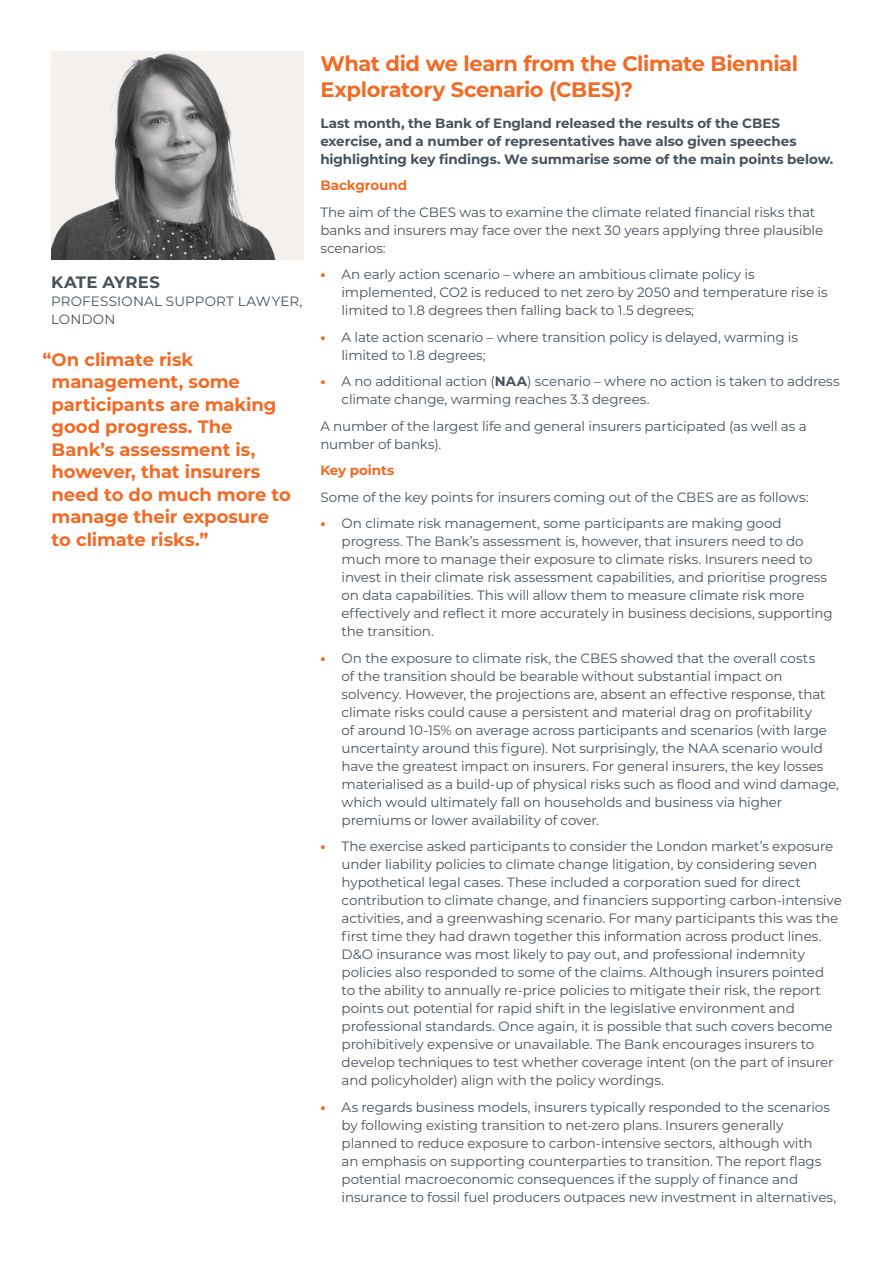
<style>
.page{position:relative;width:893px;height:1263px;background:#fff}
.page>*{position:absolute;margin:0;border:0;box-sizing:border-box;transform-origin:0 0}
.t1{font:700 21px/25.5px "Montserrat";letter-spacing:-.02em;color:#f26a24}
.t2{font:700 18px/22.5px "Montserrat";letter-spacing:-.005em;color:#f26a24}
.t3{font:700 16.5px "Montserrat";letter-spacing:.015em;color:#48525a}
.t4{font:13.5px/18px "Montserrat";letter-spacing:-.01em;color:#48525a}
.t5{font:700 13.5px/18px "Montserrat";letter-spacing:-.005em;color:#48525a}
.t6{font:13.5px/18px "Montserrat";letter-spacing:.015em;color:#48525a}
.t7{font:700 13.5px "Montserrat";letter-spacing:-.005em;color:#f26a24}
.s1{font-weight:800;color:#f26a24}
.s2{font-weight:700}
</style>
<div class="page">
<svg style="left:51px;top:51px;width:252px;height:208px;background:#afadac"></svg>
<p class="t3" style="left:51px;top:270px;width:110px">KATE AYRES</p>
<p class="t6" style="left:51px;top:292px;width:253px">PROFESSIONAL SUPPORT LAWYER,<br>LONDON</p>
<h2 class="t2" style="left:52px;top:347px;width:241px;text-indent:-9px">“On climate risk management, some participants are making good progress. The<br>Bank’s assessment is, however, that insurers need to do much more to manage their exposure to climate risks.”</h2>
<h1 class="t1" style="left:320px;top:50px;width:479px">What did we learn from the Climate Biennial<br>Exploratory Scenario (CBES)?</h1>
<p class="t5" style="left:320px;top:113px;width:515px">Last month, the Bank of England released the results of the CBES exercise, and a number of representatives have also given speeches highlighting key findings. We summarise some of the main points below.</p>
<p class="t7" style="left:320px;top:176px;width:88px">Background</p>
<p class="t4" style="left:320px;top:202px;width:504px">The aim of the CBES was to examine the climate related financial risks that banks and insurers may face over the next 30 years applying three plausible scenarios:</p>
<p class="t4" style="left:342px;top:265px;width:488px;text-indent:-21px"><span class="s1">•</span> An early action scenario – where an ambitious climate policy is implemented, CO2 is reduced to net zero by 2050 and temperature rise is limited to 1.8 degrees then falling back to 1.5 degrees;</p>
<p class="t4" style="left:342px;top:327px;width:458px;text-indent:-21px"><span class="s1">•</span> A late action scenario – where transition policy is delayed, warming is limited to 1.8 degrees;</p>
<p class="t4" style="left:342px;top:372px;width:499px;text-indent:-21px"><span class="s1">•</span> A no additional action (<span class="s2">NAA</span>) scenario – where no action is taken to address climate change, warming reaches 3.3 degrees.</p>
<p class="t4" style="left:320px;top:416px;width:488px">A number of the largest life and general insurers participated (as well as a number of banks).</p>
<p class="t7" style="left:320px;top:461px;width:75px">Key points</p>
<p class="t4" style="left:320px;top:487px;width:490px">Some of the key points for insurers coming out of the CBES are as follows:</p>
<p class="t4" style="left:342px;top:514px;width:493px;text-indent:-21px"><span class="s1">•</span> On climate risk management, some participants are making good progress. The Bank’s assessment is, however, that insurers need to do much more to manage their exposure to climate risks. Insurers need to invest in their climate risk assessment capabilities, and prioritise progress on data capabilities. This will allow them to measure climate risk more effectively and reflect it more accurately in business decisions, supporting the transition.</p>
<p class="t4" style="left:342px;top:648px;width:499px;text-indent:-21px"><span class="s1">•</span> On the exposure to climate risk, the CBES showed that the overall costs<br>of the transition should be bearable without substantial impact on solvency. However, the projections are, absent an effective response, that climate risks could cause a persistent and material drag on profitability<br>of around 10-15% on average across participants and scenarios (with large uncertainty around this figure). Not surprisingly, the NAA scenario would have the greatest impact on insurers. For general insurers, the key losses materialised as a build-up of physical risks such as flood and wind damage, which would ultimately fall on households and business via higher premiums or lower availability of cover.</p>
<p class="t4" style="left:342px;top:837px;width:502px;text-indent:-21px"><span class="s1">•</span> The exercise asked participants to consider the London market’s exposure under liability policies to climate change litigation, by considering seven hypothetical legal cases. These included a corporation sued for direct contribution to climate change, and financiers supporting carbon-intensive activities, and a greenwashing scenario. For many participants this was the first time they had drawn together this information across product lines.<br>D&amp;O insurance was most likely to pay out, and professional indemnity policies also responded to some of the claims. Although insurers pointed<br>to the ability to annually re-price policies to mitigate their risk, the report points out potential for rapid shift in the legislative environment and professional standards. Once again, it is possible that such covers become prohibitively expensive or unavailable. The Bank encourages insurers to develop techniques to test whether coverage intent (on the part of insurer and policyholder) align with the policy wordings.</p>
<p class="t4" style="left:342px;top:1097px;width:496px;text-indent:-21px"><span class="s1">•</span> As regards business models, insurers typically responded to the scenarios by following existing transition to net-zero plans. Insurers generally planned to reduce exposure to carbon-intensive sectors, although with<br>an emphasis on supporting counterparties to transition. The report flags potential macroeconomic consequences if the supply of finance and insurance to fossil fuel producers outpaces new investment in alternatives,</p>
</div>
